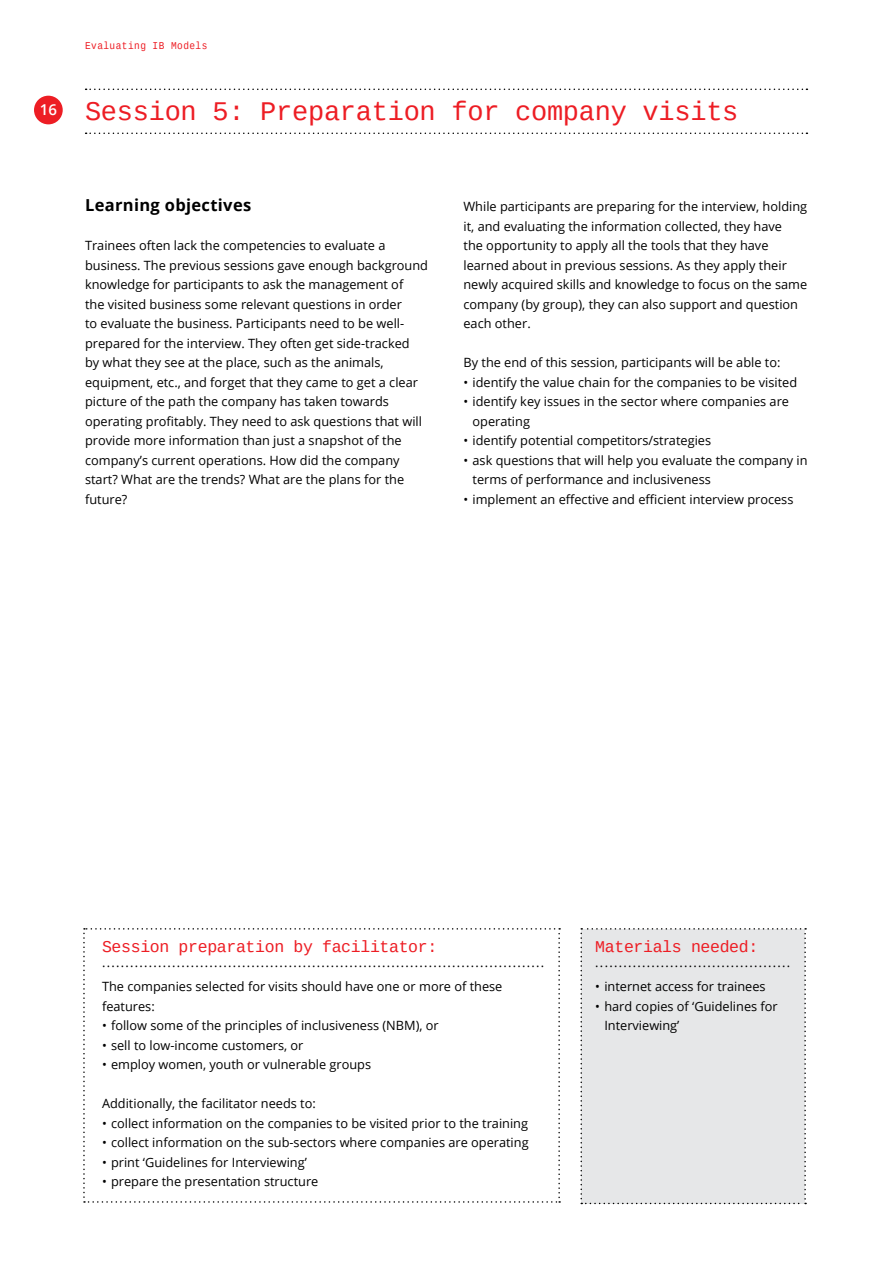
<style>
.page{position:relative;width:893px;height:1263px;background:#fff}
.page>*{position:absolute;margin:0;border:0;box-sizing:border-box;transform-origin:0 0}
.t1{font:27px "Cousine";letter-spacing:-.01em;color:#ed1d24}
.t2{font:16.5px "Cousine";letter-spacing:-.02em;color:#ed1d24}
.t3{font:700 16.5px "Open Sans";letter-spacing:.02em;color:#000}
.t4{font:12.75px/19.5px "Open Sans";color:#000}
.t5{font:10.5px "Cousine";letter-spacing:.05em;color:#ed1d24;scale:.9 1}
</style>
<div class="page">
<div style="left:34px;top:96px;width:29px;height:28px;background:#ed1d24;border-radius:50%"></div>
<div style="left:580px;top:928px;width:226px;height:276px;background:#e6e7e8"></div>
<svg style="left:86px;top:89px;width:721px;height:1px"></svg>
<svg style="left:83px;top:928px;width:477px;height:275px"></svg>
<svg style="left:86px;top:133px;width:721px;height:1px"></svg>
<p class="t5" style="left:85px;top:39px;width:137px">Evaluating IB Models</p>
<h1 class="t1" style="left:40px;top:94px;width:700px"><sup>16</sup> Session 5: Preparation for company visits</h1>
<p class="t3" style="left:85px;top:194px;width:168px">Learning objectives</p>
<p class="t4" style="left:85px;top:236px;width:345px">Trainees often lack the competencies to evaluate a business. The previous sessions gave enough background knowledge for participants to ask the management of<br>the visited business some relevant questions in order<br>to evaluate the business. Participants need to be well&shy;prepared for the interview. They often get side-tracked<br>by what they see at the place, such as the animals, equipment, etc., and forget that they came to get a clear picture of the path the company has taken towards operating profitably. They need to ask questions that will provide more information than just a snapshot of the company’s current operations. How did the company start? What are the trends? What are the plans for the future?</p>
<p class="t4" style="left:463px;top:197px;width:345px">While participants are preparing for the interview, holding it, and evaluating the information collected, they have<br>the opportunity to apply all the tools that they have learned about in previous sessions. As they apply their newly acquired skills and knowledge to focus on the same company (by group), they can also support and question each other.</p>
<p class="t4" style="left:463px;top:352px;width:318px">By the end of this session, participants will be able to:</p>
<p class="t4" style="left:463px;top:372px;width:335px">• identify the value chain for the companies to be visited</p>
<p class="t4" style="left:472px;top:391px;width:318px;text-indent:-9px">• identify key issues in the sector where companies are operating</p>
<p class="t4" style="left:463px;top:430px;width:249px">• identify potential competitors/strategies</p>
<p class="t4" style="left:472px;top:450px;width:337px;text-indent:-9px">• ask questions that will help you evaluate the company in terms of performance and inclusiveness</p>
<p class="t4" style="left:463px;top:489px;width:331px">• implement an effective and efficient interview process</p>
<p class="t2" style="left:102px;top:936px;width:337px">Session preparation by facilitator:</p>
<p class="t4" style="left:102px;top:950px;width:444px;line-height:24px">...............................................................................................<br>The companies selected for visits should have one or more of these</p>
<p class="t4" style="left:102px;top:996px;width:54px">features:</p>
<p class="t4" style="left:102px;top:1016px;width:338px">• follow some of the principles of inclusiveness (NBM), or</p>
<p class="t4" style="left:102px;top:1035px;width:203px">• sell to low-income customers, or</p>
<p class="t4" style="left:102px;top:1055px;width:271px">• employ women, youth or vulnerable groups</p>
<p class="t4" style="left:102px;top:1094px;width:215px">Additionally, the facilitator needs to:</p>
<p class="t4" style="left:102px;top:1113px;width:428px">• collect information on the companies to be visited prior to the training</p>
<p class="t4" style="left:102px;top:1133px;width:428px">• collect information on the sub-sectors where companies are operating</p>
<p class="t4" style="left:102px;top:1152px;width:206px">• print ‘Guidelines for Interviewing’</p>
<p class="t4" style="left:102px;top:1172px;width:218px">• prepare the presentation structure</p>
<p class="t2" style="left:595px;top:936px;width:165px">Materials needed:</p>
<p class="t4" style="left:595px;top:953px;width:196px">..........................................</p>
<p class="t4" style="left:595px;top:977px;width:172px">• internet access for trainees</p>
<p class="t4" style="left:604px;top:996px;width:175px;text-indent:-9px">• hard copies of ‘Guidelines for<br>Interviewing’</p>
</div>
